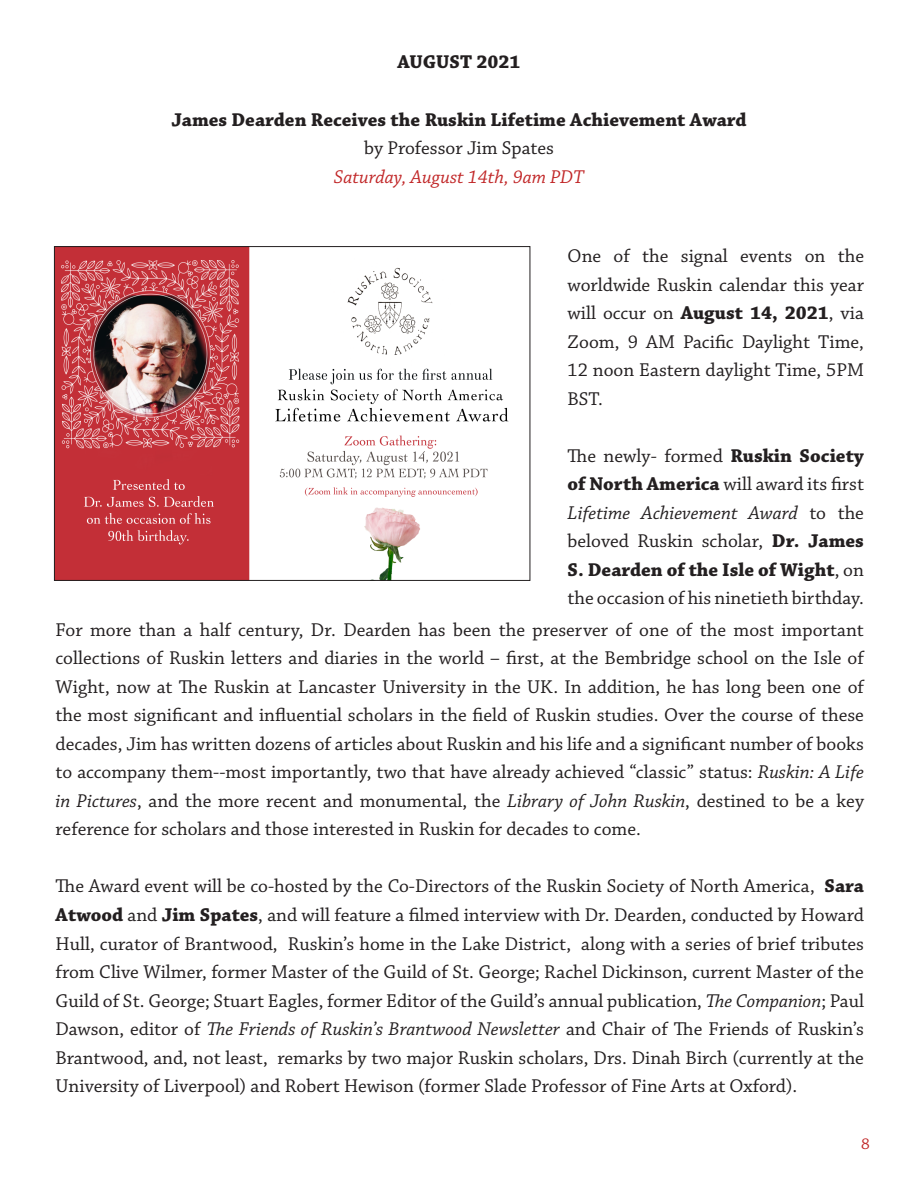
<style>
.page{position:relative;width:918px;height:1182px;background:#fff}
.page>*{position:absolute;margin:0;border:0;box-sizing:border-box;transform-origin:0 0}
.t1{font:19.5px/28.5px "Chaparral Pro";color:#231f20;text-align:justify}
.t2{font:700 19.5px "Chaparral Pro";color:#231f20}
.t3{font:italic 19.5px "Chaparral Pro";color:#c12728}
.t4{font:16.5px "Chaparral Pro";color:#c12728}
.s1{font-weight:700}
.s2{font-style:italic}
</style>
<div class="page">
<img style="left:56px;top:248px;width:453px;height:331px">
<div style="left:54px;top:246px;width:476px;height:335px;border:1px solid #231f20"></div>
<p class="t2" style="left:398px;top:51px;width:124px">AUGUST 2021</p>
<p class="t2" style="left:171px;top:108px;width:577px">James Dearden Receives the Ruskin Lifetime Achievement Award</p>
<p class="t1" style="left:364px;top:134px;width:191px">by Professor Jim Spates</p>
<p class="t3" style="left:334px;top:166px;width:252px">Saturday, August 14th, 9am PDT</p>
<p class="t1" style="left:568px;top:242px;width:298px">One of the signal events on the worldwide Ruskin calendar this year will occur on <span class="s1">August 14, 2021</span>, via Zoom, 9 AM Pacific Daylight Time, 12 noon Eastern daylight Time, 5PM BST.</p>
<p class="t1" style="left:568px;top:442px;width:298px">The newly- formed <span class="s1">Ruskin Society of North America</span> will award its first <span class="s2">Lifetime Achievement Award</span> to the beloved Ruskin scholar, <span class="s1">Dr. James S. Dearden of the Isle of Wight</span>, on the occasion of his ninetieth birthday.</p>
<p class="t1" style="left:56px;top:616px;width:810px">For more than a half century, Dr. Dearden has been the preserver of one of the most important collections of Ruskin letters and diaries in the world – first, at the Bembridge school on the Isle of Wight, now at The Ruskin at Lancaster University in the UK. In addition, he has long been one of the most significant and influential scholars in the field of Ruskin studies. Over the course of these decades, Jim has written dozens of articles about Ruskin and his life and a significant number of books to accompany them--most importantly, two that have already achieved “classic” status: <span class="s2">Ruskin: A Life in Pictures</span>, and the more recent and monumental, the <span class="s2">Library of John Ruskin</span>, destined to be a key reference for scholars and those interested in Ruskin for decades to come.</p>
<p class="t1" style="left:56px;top:872px;width:810px">The Award event will be co-hosted by the Co-Directors of the Ruskin Society of North America, <span class="s1">Sara Atwood</span> and <span class="s1">Jim Spates</span>, and will feature a filmed interview with Dr. Dearden, conducted by Howard Hull, curator of Brantwood, Ruskin’s home in the Lake District, along with a series of brief tributes from Clive Wilmer, former Master of the Guild of St. George; Rachel Dickinson, current Master of the Guild of St. George; Stuart Eagles, former Editor of the Guild’s annual publication, <span class="s2">The Companion</span>; Paul Dawson, editor of <span class="s2">The Friends of Ruskin’s Brantwood Newsletter</span> and Chair of The Friends of Ruskin’s Brantwood, and, not least, remarks by two major Ruskin scholars, Drs. Dinah Birch (currently at the University of Liverpool) and Robert Hewison (former Slade Professor of Fine Arts at Oxford).</p>
<p class="t4" style="left:861px;top:1134px;width:10px">8</p>
</div>
